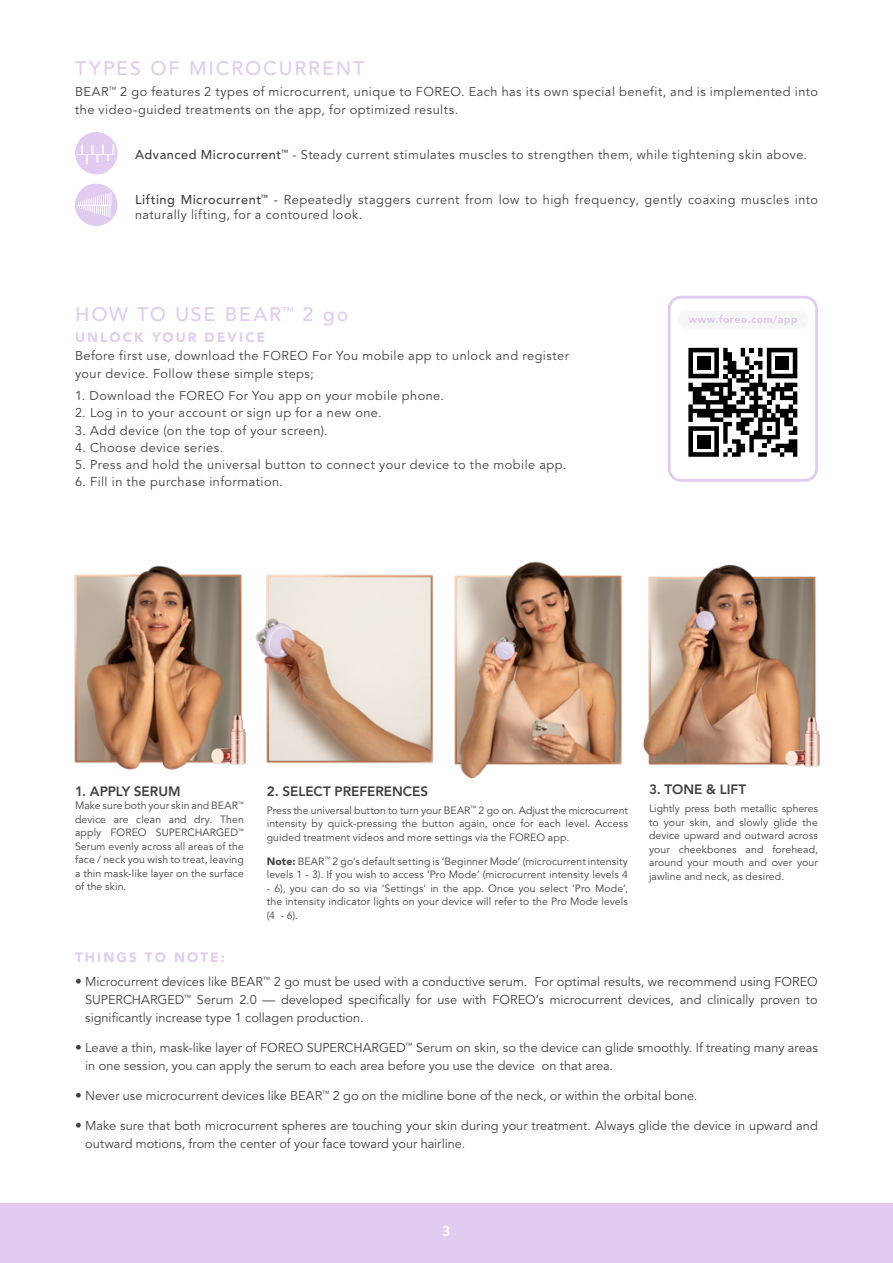
<style>
.page{position:relative;width:893px;height:1263px;background:#fff}
.page>*{position:absolute;margin:0;border:0;box-sizing:border-box;transform-origin:0 0}
.t1{font:500 19.5px "Avenir LT Std";letter-spacing:.095em;color:#e1cbf0}
.t2{font:800 13.5px "Avenir LT Std";color:#414042}
.t3{font:900 13.5px "Avenir LT Std";letter-spacing:.155em;color:#e1cbf0}
.t4{font:700 13.5px "Noto Sans CJ Ksc";color:#fff}
.t5{font:12.75px/18px "Avenir LT Std";letter-spacing:.03em;color:#414042}
.t6{font:12.75px/18px "Avenir LT Std";color:#414042}
.t7{font:10.5px/13.5px "Avenir LT Std";letter-spacing:.01em;color:#414042;text-align:justify}
.s1{font-weight:500}
.s2{font-weight:900}
.s3{font-size:13.5px}
</style>
<div class="page">
<div style="left:0;top:1203px;width:893px;height:60px;background:#e1cbf0"></div>
<div style="left:677px;top:311px;width:131px;height:18px;background:#f6f6f6;border-radius:9px"></div>
<svg style="left:688px;top:315px;width:109px;height:10px"></svg>
<svg style="left:688px;top:348px;width:109px;height:109px"></svg>
<div style="left:697px;top:356px;width:13px;height:14px;background:#000"></div>
<div style="left:775px;top:356px;width:14px;height:14px;background:#000"></div>
<div style="left:697px;top:435px;width:13px;height:13px;background:#000"></div>
<div style="left:668px;top:296px;width:150px;height:186px;border:3px solid #e1cbf0;border-radius:12px"></div>
<svg style="left:75px;top:184px;width:42px;height:42px"></svg>
<svg style="left:75px;top:132px;width:42px;height:42px"></svg>
<img style="left:278px;top:574px;width:142px;height:190px">
<img style="left:658px;top:564px;width:162px;height:203px">
<img style="left:420px;top:561px;width:238px;height:218px">
<img style="left:74px;top:565px;width:204px;height:205px">
<h1 class="t1" style="left:75px;top:57px;width:291px">TYPES OF MICROCURRENT</h1>
<p class="t5" style="left:75px;top:83px;width:744px">BEAR<sup>™</sup> 2 go features 2 types of microcurrent, unique to FOREO. Each has its own special benefit, and is implemented into the video-guided treatments on the app, for optimized results.</p>
<p class="t5" style="left:135px;top:146px;width:674px"><span class="s1">Advanced Microcurrent</span><sup>™</sup> - Steady current stimulates muscles to strengthen them, while tightening skin above.</p>
<p class="t5" style="left:135px;top:192px;width:684px;line-height:15px"><span class="s1">Lifting Microcurrent</span><sup>™</sup> - Repeatedly staggers current from low to high frequency, gently coaxing muscles into naturally lifting, for a contoured look.</p>
<h1 class="t1" style="left:75px;top:303px;width:275px">HOW TO USE BEAR<sup>™</sup> 2 go</h1>
<p class="t3" style="left:75px;top:329px;width:192px">UNLOCK YOUR DEVICE</p>
<p class="t5" style="left:75px;top:347px;width:495px">Before first use, download the FOREO For You mobile app to unlock and register your device. Follow these simple steps;</p>
<p class="t5" style="left:75px;top:387px;width:371px">1. Download the FOREO For You app on your mobile phone.</p>
<p class="t5" style="left:75px;top:404px;width:308px">2. Log in to your account or sign up for a new one.</p>
<p class="t5" style="left:75px;top:422px;width:254px">3. Add device (on the top of your screen).</p>
<p class="t5" style="left:75px;top:439px;width:150px">4. Choose device series.</p>
<p class="t5" style="left:75px;top:456px;width:493px">5. Press and hold the universal button to connect your device to the mobile app.</p>
<p class="t5" style="left:75px;top:473px;width:210px">6. Fill in the purchase information.</p>
<p class="t2" style="left:75px;top:783px;width:107px">1. APPLY SERUM</p>
<p class="t7" style="left:75px;top:799px;width:170px">Make sure both your skin and BEAR<sup>™ </sup>device are clean and dry. Then apply FOREO SUPERCHARGED<sup>™ </sup>Serum evenly across all areas of the face / neck you wish to treat, leaving a thin mask-like layer on the surface of the skin.</p>
<p class="t2" style="left:267px;top:783px;width:163px">2. SELECT PREFERENCES</p>
<p class="t7" style="left:267px;top:803px;width:363px">Press the universal button to turn your BEAR<sup>™</sup> 2 go on. Adjust the microcurrent intensity by quick-pressing the button again, once for each level. Access guided treatment videos and more settings via the FOREO app.</p>
<p class="t7" style="left:267px;top:855px;width:363px"><span class="s2">Note:</span> BEAR<sup>™</sup> 2 go’s default setting is ‘Beginner Mode’ (microcurrent intensity levels 1 - 3). If you wish to access ‘Pro Mode’ (microcurrent intensity levels 4</p>
<p class="t7" style="left:267px;top:882px;width:363px">- 6), you can do so via ‘Settings’ in the app. Once you select ‘Pro Mode’, the intensity indicator lights on your device will refer to the Pro Mode levels (4 - 6).</p>
<p class="t2" style="left:649px;top:781px;width:99px">3. TONE &amp; LIFT</p>
<p class="t7" style="left:649px;top:802px;width:170px">Lightly press both metallic spheres to your skin, and slowly glide the device upward and outward across your cheekbones and forehead, around your mouth and over your jawline and neck, as desired.</p>
<p class="t3" style="left:75px;top:949px;width:151px">THINGS TO NOTE:</p>
<p class="t5" style="left:85px;top:973px;width:734px;text-align:justify;text-indent:-10px"><span class="s3">•</span> Microcurrent devices like BEAR<sup>™</sup> 2 go must be used with a conductive serum. For optimal results, we recommend using FOREO SUPERCHARGED<sup>™</sup> Serum 2.0 — developed specifically for use with FOREO’s microcurrent devices, and clinically proven to significantly increase type 1 collagen production.</p>
<p class="t6" style="left:85px;top:1039px;width:734px;text-indent:-10px"><span class="s3">•</span> Leave a thin, mask-like layer of FOREO SUPERCHARGED<sup>™</sup> Serum on skin, so the device can glide smoothly. If treating many areas in one session, you can apply the serum to each area before you use the device on that area.</p>
<p class="t6" style="left:75px;top:1087px;width:624px"><span class="s3">•</span> Never use microcurrent devices like BEAR<sup>™</sup> 2 go on the midline bone of the neck, or within the orbital bone.</p>
<p class="t6" style="left:85px;top:1117px;width:734px;text-indent:-10px"><span class="s3">•</span> Make sure that both microcurrent spheres are touching your skin during your treatment. Always glide the device in upward and outward motions, from the center of your face toward your hairline.</p>
<p class="t4" style="left:442px;top:1223px;width:9px">3</p>
</div>
